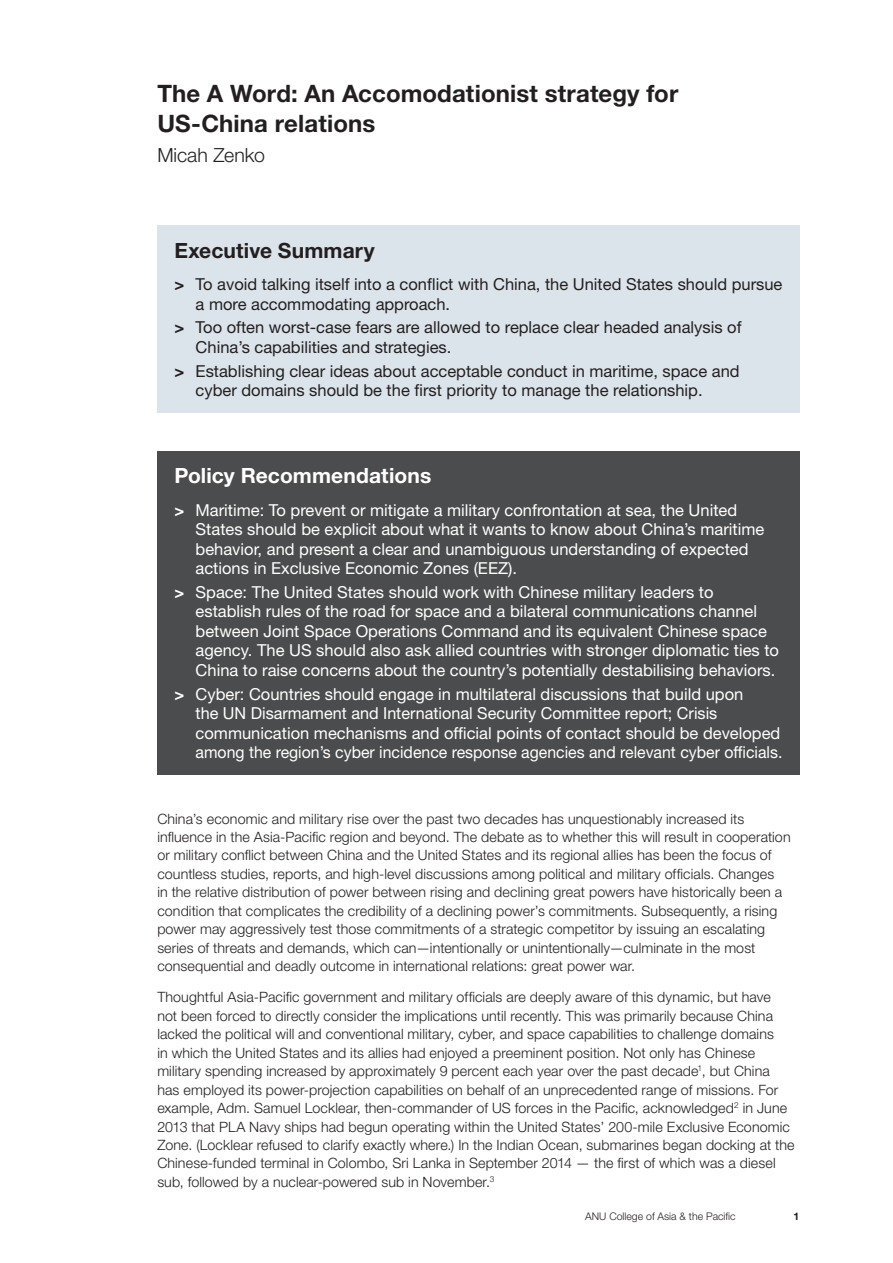
<style>
.page{position:relative;width:893px;height:1263px;background:#fff}
.page>*{position:absolute;margin:0;border:0;box-sizing:border-box;transform-origin:0 0}
.t1{font:700 24px/30px "Helvetica Neue LT Std";letter-spacing:.005em;color:#231f20}
.t2{font:700 21px "Helvetica Neue LT Std";letter-spacing:.005em;color:#fff}
.t3{font:700 21px "Helvetica Neue LT Std";letter-spacing:.005em;color:#231f20}
.t4{font:300 19.5px "Helvetica Neue LT Std";color:#231f20}
.t5{font:16.5px/19.5px "Helvetica Neue LT Std";color:#fff}
.t6{font:16.5px/19.5px "Helvetica Neue LT Std";color:#231f20}
.t7{font:300 14.25px/18.5px "Helvetica Neue LT Std";letter-spacing:.01em;color:#231f20}
.t8{font:300 10.5px "Helvetica Neue LT Std";color:#231f20}
.t9{font:700 10.5px "Helvetica Neue LT Std";color:#231f20}
.s1{font-weight:700}
</style>
<div class="page">
<div style="left:157px;top:226px;width:642px;height:187px;background:#dbe4ea"></div>
<div style="left:157px;top:451px;width:642px;height:324px;background:#4b4c4d"></div>
<h2 class="t1" style="left:157px;top:78px;width:522px">The A Word: An Accomodationist strategy for<br>US-China relations</h2>
<p class="t4" style="left:157px;top:143px;width:109px">Micah Zenko</p>
<h1 class="t3" style="left:174px;top:237px;width:202px">Executive Summary</h1>
<p class="t6" style="left:196px;top:274px;width:588px;text-indent:-21px"><span class="s1">&gt;</span> To avoid talking itself into a confict with China, the United States should pursue a more accommodating approach.</p>
<p class="t6" style="left:196px;top:317px;width:548px;text-indent:-21px"><span class="s1">&gt;</span> Too often worst-case fears are allowed to replace clear headed analysis of<br>China’s capabilities and strategies.</p>
<p class="t6" style="left:196px;top:361px;width:546px;text-indent:-21px"><span class="s1">&gt;</span> Establishing clear ideas about acceptable conduct in maritime, space and cyber domains should be the frst priority to manage the relationship.</p>
<h1 class="t2" style="left:174px;top:463px;width:258px">Policy Recommendations</h1>
<p class="t5" style="left:196px;top:500px;width:570px;text-indent:-21px"><span class="s1">&gt;</span> Maritime: To prevent or mitigate a military confrontation at sea, the United States should be explicit about what it wants to know about China’s maritime behavior, and present a clear and unambiguous understanding of expected actions in Exclusive Economic Zones (EEZ).</p>
<p class="t5" style="left:196px;top:582px;width:585px;text-indent:-21px"><span class="s1">&gt;</span> Space: The United States should work with Chinese military leaders to establish rules of the road for space and a bilateral communications channel between Joint Space Operations Command and its equivalent Chinese space agency. The US should also ask allied countries with stronger diplomatic ties to China to raise concerns about the country’s potentially destabilising behaviors.</p>
<p class="t5" style="left:196px;top:684px;width:588px;text-indent:-21px"><span class="s1">&gt;</span> Cyber: Countries should engage in multilateral discussions that build upon<br>the UN Disarmament and International Security Committee report; Crisis communication mechanisms and offcial points of contact should be developed among the region’s cyber incidence response agencies and relevant cyber offcials.</p>
<p class="t7" style="left:157px;top:809px;width:635px">China’s economic and military rise over the past two decades has unquestionably increased its infuence in the Asia-Pacifc region and beyond. The debate as to whether this will result in cooperation or military confict between China and the United States and its regional allies has been the focus of countless studies, reports, and high-level discussions among political and military offcials. Changes<br>in the relative distribution of power between rising and declining great powers have historically been a condition that complicates the credibility of a declining power’s commitments. Subsequently, a rising power may aggressively test those commitments of a strategic competitor by issuing an escalating series of threats and demands, which can—intentionally or unintentionally—culminate in the most consequential and deadly outcome in international relations: great power war.</p>
<p class="t7" style="left:157px;top:988px;width:639px">Thoughtful Asia-Pacifc government and military offcials are deeply aware of this dynamic, but have<br>not been forced to directly consider the implications until recently. This was primarily because China lacked the political will and conventional military, cyber, and space capabilities to challenge domains<br>in which the United States and its allies had enjoyed a preeminent position. Not only has Chinese military spending increased by approximately 9 percent each year over the past decade<sup>1</sup>, but China has employed its power-projection capabilities on behalf of an unprecedented range of missions. For example, Adm. Samuel Locklear, then-commander of US forces in the Pacifc, acknowledged<sup>2</sup> in June 2013 that PLA Navy ships had begun operating within the United States’ 200-mile Exclusive Economic Zone. (Locklear refused to clarify exactly where.) In the Indian Ocean, submarines began docking at the Chinese-funded terminal in Colombo, Sri Lanka in September 2014 — the frst of which was a diesel sub, followed by a nuclear-powered sub in November.<sup>3</sup></p>
<p class="t8" style="left:585px;top:1210px;width:152px">ANU College of Asia &amp; the Pacific</p>
<p class="t9" style="left:794px;top:1209px;width:7px">1</p>
</div>
